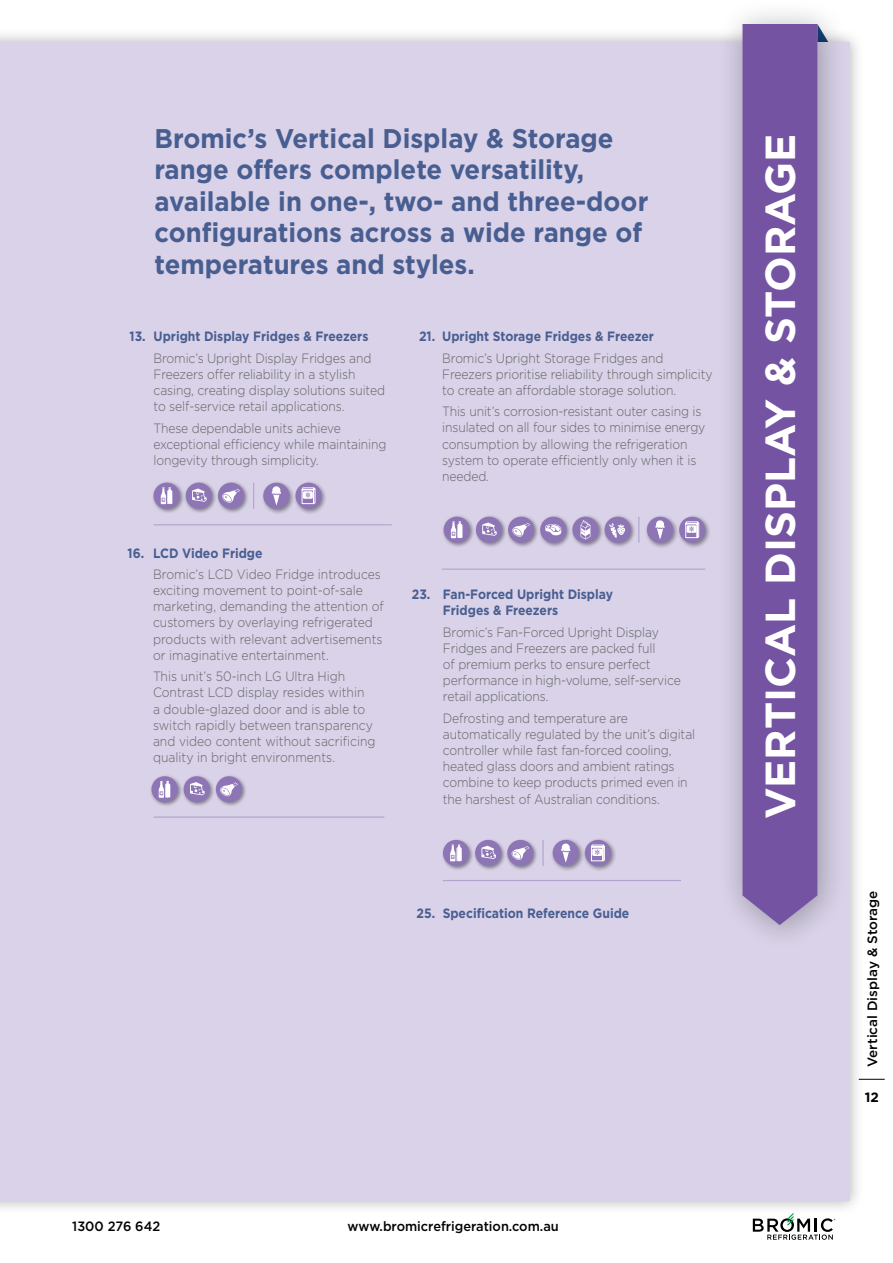
<style>
.page{position:relative;width:893px;height:1263px;background:#fff}
.page>*{position:absolute;margin:0;border:0;box-sizing:border-box;transform-origin:0 0}
.t1{font:700 42px "Gotham";color:#fff}
.t2{font:700 27px/31.5px "Gotham";color:#485e91;scale:.95 1}
.t3{font:300 13.5px/16.2px "Gotham";letter-spacing:-.01em;color:#636466;scale:.9 1}
.t4{font:700 13.5px/16.2px "Gotham";color:#485e91;scale:.9 1}
.t5{font:500 13.5px "Gotham";color:#000;scale:.95 1}
.t6{font:500 13.5px "Gotham";color:#000}
.t7{font:700 13.5px "Gotham";color:#000}
</style>
<div class="page">
<svg style="left:753px;top:1215px;width:82px;height:25px"></svg>
<div style="left:0;top:28px;width:864px;height:1187px;background:#000;opacity:.3"></div>
<div style="left:0;top:43px;width:850px;height:1158px;background:#d9d2e8"></div>
<div style="left:717px;top:0;width:131px;height:953px;background:#000;opacity:.3"></div>
<div style="left:742px;top:24px;width:75px;height:901px;background:#7453a2"></div>
<svg style="left:859px;top:1079px;width:26px;height:1px"></svg>
<hr style="left:443px;top:880px;width:238px;height:1px;background:#8e75b5">
<hr style="left:154px;top:524px;width:238px;height:1px;background:#8e75b5">
<hr style="left:154px;top:816px;width:230px;height:2px;background:#8e75b5">
<hr style="left:542px;top:840px;width:2px;height:26px;background:#8e75b5">
<div style="left:441px;top:838px;width:33px;height:33px;background:#000;opacity:.4"></div>
<div style="left:443px;top:840px;width:26px;height:26px;background:#8e75b5;border-radius:50%"></div>
<svg style="left:450px;top:844px;width:12px;height:17px"></svg>
<div style="left:473px;top:838px;width:34px;height:33px;background:#000;opacity:.4"></div>
<div style="left:475px;top:840px;width:26px;height:26px;background:#8e75b5;border-radius:50%"></div>
<svg style="left:481px;top:846px;width:15px;height:13px"></svg>
<div style="left:505px;top:838px;width:34px;height:33px;background:#000;opacity:.4"></div>
<div style="left:507px;top:840px;width:26px;height:26px;background:#8e75b5;border-radius:50%"></div>
<svg style="left:512px;top:846px;width:17px;height:14px"></svg>
<div style="left:550px;top:837px;width:35px;height:35px;background:#000;opacity:.4"></div>
<div style="left:553px;top:840px;width:26px;height:26px;background:#8e75b5;border-radius:50%"></div>
<svg style="left:561px;top:843px;width:9px;height:19px"></svg>
<div style="left:582px;top:837px;width:35px;height:35px;background:#000;opacity:.4"></div>
<div style="left:585px;top:840px;width:26px;height:26px;background:#8e75b5;border-radius:50%"></div>
<svg style="left:591px;top:844px;width:14px;height:18px"></svg>
<svg style="left:253px;top:483px;width:1px;height:26px"></svg>
<div style="left:151px;top:481px;width:34px;height:33px;background:#000;opacity:.4"></div>
<div style="left:154px;top:483px;width:26px;height:26px;background:#8e75b5;border-radius:50%"></div>
<svg style="left:161px;top:487px;width:11px;height:17px"></svg>
<div style="left:184px;top:481px;width:33px;height:33px;background:#000;opacity:.4"></div>
<div style="left:186px;top:483px;width:26px;height:26px;background:#8e75b5;border-radius:50%"></div>
<svg style="left:192px;top:488px;width:15px;height:14px"></svg>
<div style="left:216px;top:481px;width:33px;height:33px;background:#000;opacity:.4"></div>
<div style="left:218px;top:483px;width:26px;height:26px;background:#8e75b5;border-radius:50%"></div>
<svg style="left:222px;top:489px;width:18px;height:14px"></svg>
<div style="left:261px;top:480px;width:34px;height:35px;background:#000;opacity:.4"></div>
<div style="left:263px;top:483px;width:26px;height:26px;background:#8e75b5;border-radius:50%"></div>
<svg style="left:272px;top:486px;width:9px;height:19px"></svg>
<div style="left:293px;top:480px;width:35px;height:35px;background:#000;opacity:.4"></div>
<div style="left:295px;top:483px;width:27px;height:26px;background:#8e75b5;border-radius:50%"></div>
<svg style="left:301px;top:487px;width:15px;height:18px"></svg>
<hr style="left:442px;top:568px;width:263px;height:2px;background:#8e75b5">
<div style="left:602px;top:515px;width:34px;height:33px;background:#000;opacity:.4"></div>
<div style="left:605px;top:517px;width:26px;height:26px;background:#8e75b5;border-radius:50%"></div>
<svg style="left:609px;top:523px;width:16px;height:15px"></svg>
<div style="left:570px;top:515px;width:34px;height:33px;background:#000;opacity:.4"></div>
<div style="left:572px;top:517px;width:27px;height:26px;background:#8e75b5;border-radius:50%"></div>
<svg style="left:581px;top:520px;width:9px;height:19px"></svg>
<div style="left:538px;top:515px;width:34px;height:33px;background:#000;opacity:.4"></div>
<div style="left:540px;top:517px;width:26px;height:26px;background:#8e75b5;border-radius:50%"></div>
<svg style="left:545px;top:524px;width:16px;height:11px"></svg>
<svg style="left:638px;top:517px;width:1px;height:26px"></svg>
<div style="left:442px;top:515px;width:33px;height:33px;background:#000;opacity:.4"></div>
<div style="left:444px;top:517px;width:26px;height:26px;background:#8e75b5;border-radius:50%"></div>
<svg style="left:451px;top:521px;width:11px;height:17px"></svg>
<div style="left:474px;top:515px;width:33px;height:33px;background:#000;opacity:.4"></div>
<div style="left:476px;top:517px;width:26px;height:26px;background:#8e75b5;border-radius:50%"></div>
<svg style="left:482px;top:522px;width:15px;height:14px"></svg>
<div style="left:506px;top:515px;width:33px;height:33px;background:#000;opacity:.4"></div>
<div style="left:508px;top:517px;width:26px;height:26px;background:#8e75b5;border-radius:50%"></div>
<svg style="left:512px;top:523px;width:18px;height:14px"></svg>
<div style="left:645px;top:514px;width:34px;height:35px;background:#000;opacity:.4"></div>
<div style="left:647px;top:517px;width:26px;height:26px;background:#8e75b5;border-radius:50%"></div>
<svg style="left:655px;top:520px;width:10px;height:19px"></svg>
<div style="left:677px;top:514px;width:34px;height:35px;background:#000;opacity:.4"></div>
<div style="left:679px;top:517px;width:26px;height:26px;background:#8e75b5;border-radius:50%"></div>
<svg style="left:685px;top:521px;width:15px;height:18px"></svg>
<div style="left:149px;top:774px;width:34px;height:34px;background:#000;opacity:.4"></div>
<div style="left:151px;top:776px;width:27px;height:26px;background:#8e75b5;border-radius:50%"></div>
<svg style="left:159px;top:781px;width:11px;height:17px"></svg>
<div style="left:182px;top:774px;width:33px;height:34px;background:#000;opacity:.4"></div>
<div style="left:184px;top:776px;width:26px;height:26px;background:#8e75b5;border-radius:50%"></div>
<svg style="left:190px;top:782px;width:15px;height:13px"></svg>
<div style="left:214px;top:774px;width:33px;height:34px;background:#000;opacity:.4"></div>
<div style="left:216px;top:776px;width:26px;height:26px;background:#8e75b5;border-radius:50%"></div>
<svg style="left:220px;top:782px;width:18px;height:14px"></svg>
<h2 class="t2" style="left:154px;top:122px;width:521px">Bromic’s Vertical Display &amp; Storage range offers complete versatility, available in one-, two- and three-door configurations across a wide range of temperatures and styles.</h2>
<p class="t4" style="left:130px;top:328px;width:19px">13.</p>
<p class="t4" style="left:154px;top:328px;width:240px">Upright Display Fridges &amp; Freezers</p>
<p class="t3" style="left:154px;top:349px;width:259px">Bromic’s Upright Display Fridges and Freezers offer reliability in a stylish casing, creating display solutions suited to self-service retail applications.</p>
<p class="t3" style="left:154px;top:419px;width:260px">These dependable units achieve exceptional efficiency while maintaining longevity through simplicity.</p>
<p class="t4" style="left:419px;top:328px;width:19px">21.</p>
<p class="t4" style="left:442px;top:328px;width:237px">Upright Storage Fridges &amp; Freezer</p>
<p class="t3" style="left:442px;top:349px;width:302px">Bromic’s Upright Storage Fridges and<br>Freezers prioritise reliability through simplicity to create an affordable storage solution.</p>
<p class="t3" style="left:442px;top:403px;width:294px">This unit’s corrosion-resistant outer casing is insulated on all four sides to minimise energy consumption by allowing the refrigeration system to operate efficiently only when it is needed.</p>
<p class="t4" style="left:128px;top:545px;width:20px">16.</p>
<p class="t4" style="left:153px;top:544px;width:123px">LCD Video Fridge</p>
<p class="t3" style="left:153px;top:566px;width:258px">Bromic’s LCD Video Fridge introduces exciting movement to point-of-sale marketing, demanding the attention of customers by overlaying refrigerated products with relevant advertisements or imaginative entertainment.</p>
<p class="t3" style="left:153px;top:668px;width:249px">This unit’s 50-inch LG Ultra High Contrast LCD display resides within<br>a double-glazed door and is able to switch rapidly between transparency and video content without sacrificing quality in bright environments.</p>
<p class="t4" style="left:412px;top:586px;width:22px">23.</p>
<p class="t4" style="left:443px;top:586px;width:191px">Fan-Forced Upright Display<br>Fridges &amp; Freezers</p>
<p class="t3" style="left:443px;top:623px;width:266px">Bromic’s Fan-Forced Upright Display Fridges and Freezers are packed full<br>of premium perks to ensure perfect performance in high-volume, self-service retail applications.</p>
<p class="t3" style="left:443px;top:709px;width:282px">Defrosting and temperature are automatically regulated by the unit’s digital controller while fast fan-forced cooling, heated glass doors and ambient ratings combine to keep products primed even in the harshest of Australian conditions.</p>
<p class="t4" style="left:416px;top:905px;width:238px">25. Specification Reference Guide</p>
<h1 class="t1" style="left:752px;top:819px;width:687px;rotate:-90deg">VERTICAL DISPLAY &amp; STORAGE</h1>
<p class="t5" style="left:72px;top:1218px;width:94px">1300 276 642</p>
<p class="t5" style="left:348px;top:1218px;width:224px">www.bromicrefrigeration.com.au</p>
<p class="t6" style="left:863px;top:1067px;width:178px;rotate:-90deg">Vertical Display &amp; Storage</p>
<p class="t7" style="left:865px;top:1088px;width:16px">12</p>
</div>
